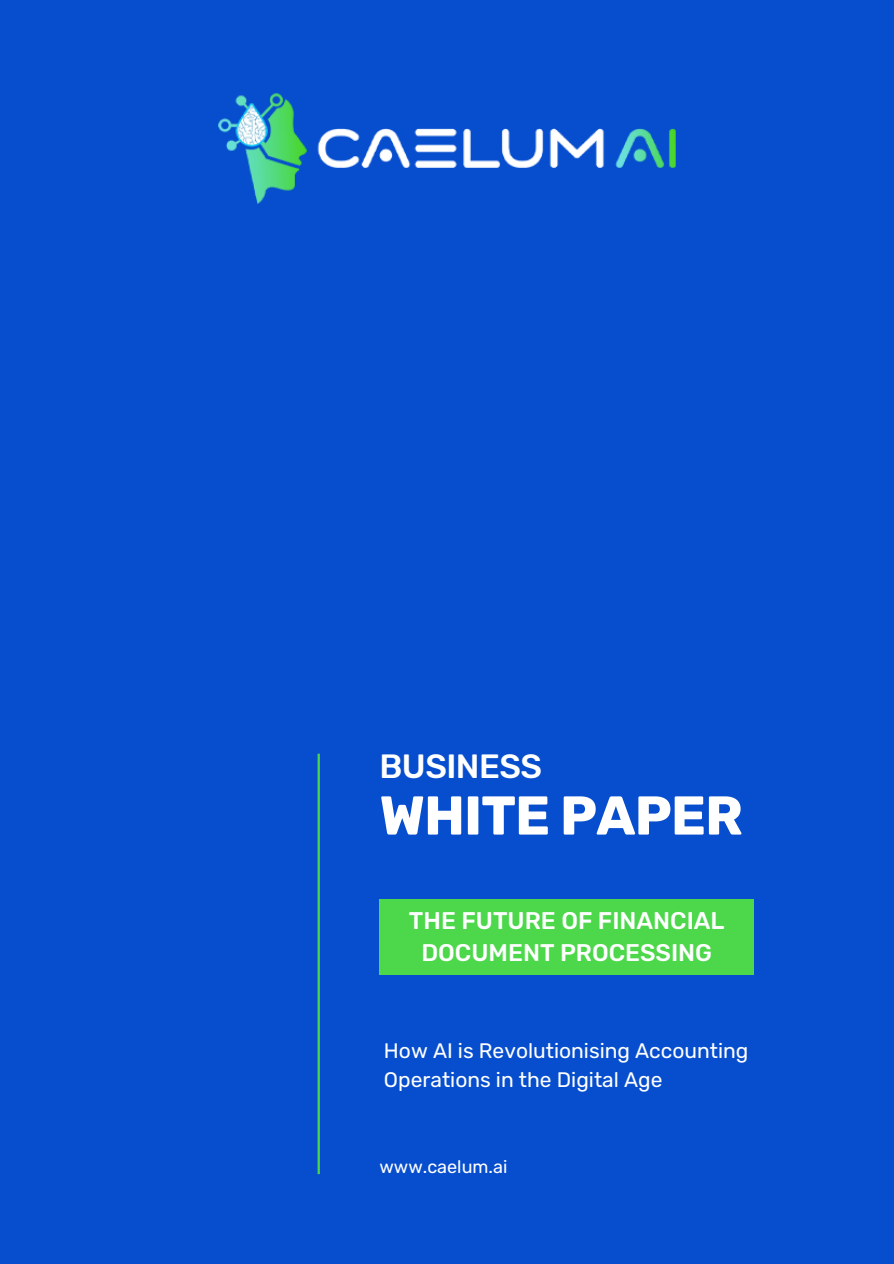
<style>
.page{position:relative;width:894px;height:1264px;background:#fff}
.page>*{position:absolute;margin:0;border:0;box-sizing:border-box;transform-origin:0 0}
.t1{font:700 54.6px "Rubik";letter-spacing:-.015em;color:#fff}
.t2{font:500 33.45px "Rubik";letter-spacing:-.015em;color:#fff}
.t3{font:500 24px/32.7px "Rubik";color:#fff;text-align:center}
.t4{font:21px/29.2px "Rubik";color:#fff}
.t5{font:18px "Rubik";color:#fff}
</style>
<div class="page">
<div style="left:0;top:0;width:893px;height:1263px;background:#074ece"></div>
<div style="left:379px;top:899px;width:374px;height:76px;background:#4dd84b"></div>
<hr style="left:317px;top:753px;width:3px;height:421px;background:#4dd84b">
<img style="left:218px;top:93px;width:458px;height:111px">
<h2 class="t2" style="left:379px;top:746px;width:164px">BUSINESS</h2>
<p class="t1" style="left:379px;top:783px;width:365px">WHITE PAPER</p>
<p class="t3" style="left:409px;top:904px;width:317px">THE FUTURE OF FINANCIAL<br>DOCUMENT PROCESSING</p>
<h1 class="t4" style="left:384px;top:1036px;width:366px">How AI is Revolutionising Accounting<br>Operations in the Digital Age</h1>
<h3 class="t5" style="left:379px;top:1156px;width:129px">www.caelum.ai</h3>
</div>
